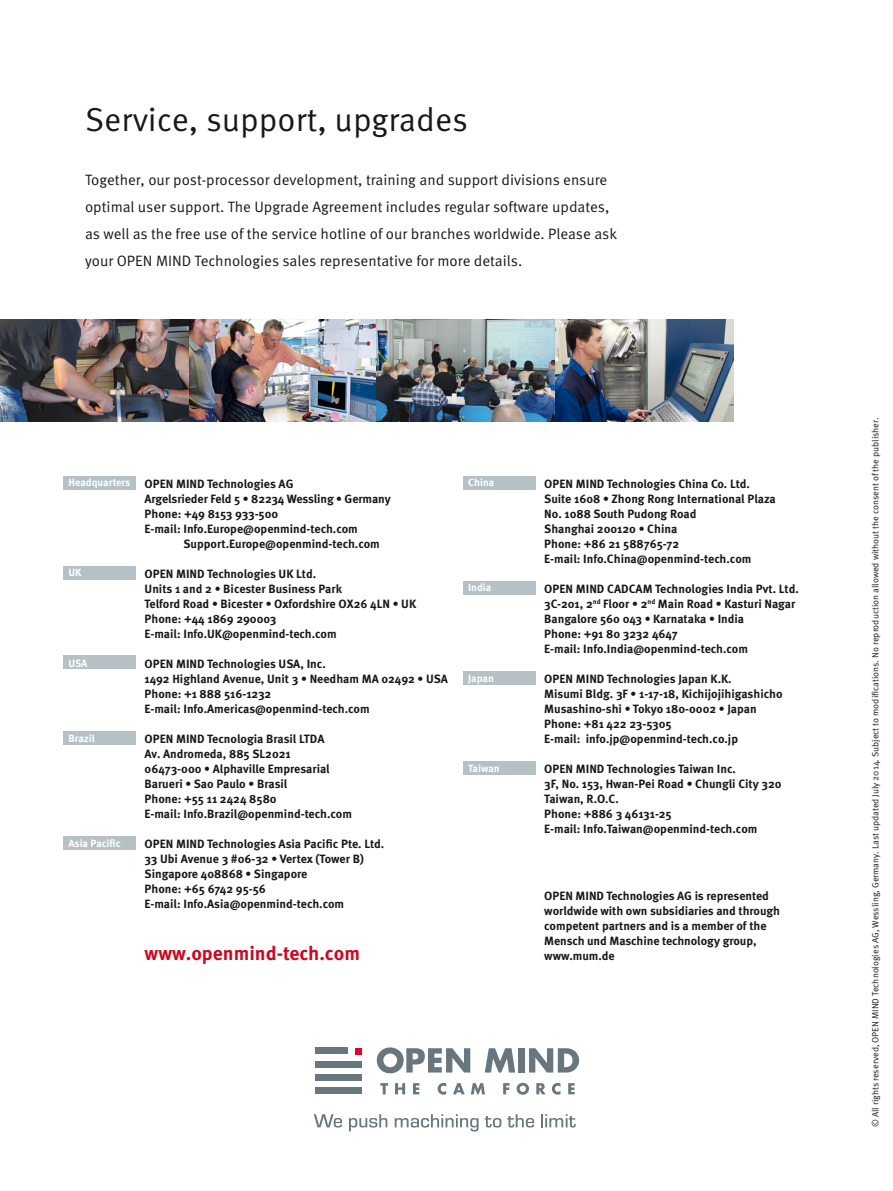
<style>
.page{position:relative;width:893px;height:1191px;background:#fff}
.page>*{position:absolute;margin:0;border:0;box-sizing:border-box;transform-origin:0 0}
.t1{font:33px "Meta Pro";color:#1a171c}
.t2{font:700 19.5px "Meta Pro";color:#cd071e}
.t3{font:15px/27px "Meta Pro";color:#1a171c}
.t4{font:700 12px/15px "Meta Pro";color:#1a171c}
.t5{font:700 10.5px "Meta Pro";color:#fff}
.t6{font:9px "Meta Pro";color:#1a171c}
</style>
<div class="page">
<img style="left:0;top:319px;width:189px;height:102px">
<img style="left:189px;top:319px;width:187px;height:102px">
<img style="left:555px;top:319px;width:178px;height:102px">
<img style="left:376px;top:319px;width:179px;height:102px">
<div style="left:64px;top:731px;width:72px;height:13px;background:#b6c1c6"></div>
<div style="left:64px;top:655px;width:72px;height:14px;background:#b6c1c6"></div>
<div style="left:64px;top:566px;width:72px;height:13px;background:#b6c1c6"></div>
<div style="left:463px;top:581px;width:73px;height:13px;background:#b6c1c6"></div>
<div style="left:463px;top:671px;width:73px;height:13px;background:#b6c1c6"></div>
<div style="left:463px;top:761px;width:73px;height:13px;background:#b6c1c6"></div>
<div style="left:64px;top:476px;width:72px;height:13px;background:#b6c1c6"></div>
<div style="left:463px;top:476px;width:73px;height:13px;background:#b6c1c6"></div>
<div style="left:64px;top:836px;width:72px;height:13px;background:#b6c1c6"></div>
<svg style="left:377px;top:1047px;width:93px;height:26px"></svg>
<svg style="left:485px;top:1048px;width:30px;height:24px"></svg>
<div style="left:518px;top:1048px;width:7px;height:24px;background:#67767f"></div>
<svg style="left:529px;top:1048px;width:50px;height:24px"></svg>
<div style="left:315px;top:1061px;width:46px;height:6px;background:#67767f"></div>
<div style="left:315px;top:1074px;width:46px;height:6px;background:#67767f"></div>
<div style="left:355px;top:1047px;width:6px;height:7px;background:#e20036"></div>
<div style="left:315px;top:1047px;width:33px;height:7px;background:#67767f"></div>
<div style="left:315px;top:1087px;width:46px;height:7px;background:#67767f"></div>
<svg style="left:380px;top:1083px;width:8px;height:11px"></svg>
<svg style="left:395px;top:1083px;width:10px;height:11px"></svg>
<svg style="left:413px;top:1083px;width:6px;height:11px"></svg>
<svg style="left:438px;top:1082px;width:8px;height:12px"></svg>
<svg style="left:453px;top:1083px;width:12px;height:11px"></svg>
<svg style="left:471px;top:1083px;width:14px;height:11px"></svg>
<svg style="left:503px;top:1083px;width:7px;height:11px"></svg>
<svg style="left:517px;top:1082px;width:12px;height:12px"></svg>
<svg style="left:536px;top:1083px;width:10px;height:11px"></svg>
<svg style="left:552px;top:1082px;width:8px;height:12px"></svg>
<svg style="left:568px;top:1083px;width:7px;height:11px"></svg>
<svg style="left:314px;top:1114px;width:28px;height:13px"></svg>
<svg style="left:349px;top:1114px;width:38px;height:17px"></svg>
<svg style="left:395px;top:1114px;width:84px;height:17px"></svg>
<svg style="left:485px;top:1116px;width:16px;height:11px"></svg>
<svg style="left:507px;top:1114px;width:27px;height:13px"></svg>
<svg style="left:541px;top:1114px;width:35px;height:13px"></svg>
<h1 class="t1" style="left:85px;top:100px;width:384px">Service, support, upgrades</h1>
<p class="t3" style="left:85px;top:167px;width:534px">Together, our post-processor development, training and support divisions ensure optimal user support. The Upgrade Agreement includes regular software updates, as well as the free use of the service hotline of our branches worldwide. Please ask your OPEN MIND Technologies sales representative for more details.</p>
<p class="t5" style="left:68px;top:476px;width:63px">Headquarters</p>
<p class="t5" style="left:68px;top:566px;width:15px">Uk</p>
<p class="t5" style="left:68px;top:656px;width:21px">USA</p>
<p class="t5" style="left:68px;top:731px;width:28px">Brazil</p>
<p class="t5" style="left:68px;top:836px;width:54px">Asia Pacific</p>
<p class="t4" style="left:145px;top:476px;width:248px">oPEN MIND Technologies AG<br>Argelsrieder Feld 5 • 82234 Wessling • Germany Phone: +49 8153 933-500<br>E-mail: Info.Europe@openmind-tech.com</p>
<p class="t4" style="left:183px;top:536px;width:198px">Support.Europe@openmind-tech.com</p>
<p class="t4" style="left:145px;top:566px;width:273px">oPEN MIND Technologies Uk Ltd.<br>Units 1 and 2 • Bicester Business Park<br>Telford Road • Bicester • Oxfordshire OX26 4LN • UK Phone: +44 1869 290003<br>E-mail: Info.Uk@openmind-tech.com</p>
<p class="t4" style="left:145px;top:656px;width:305px">oPEN MIND Technologies USA, Inc.<br>1492 Highland Avenue, Unit 3 • Needham MA 02492 • USA Phone: +1 888 516-1232<br>E-mail: Info.Americas@openmind-tech.com</p>
<p class="t4" style="left:145px;top:731px;width:209px">OPEN MIND Tecnologia Brasil LTDA<br>Av. Andromeda, 885 SL2021<br>06473-000 • Alphaville Empresarial<br>Barueri • Sao Paulo • Brasil<br>Phone: +55 11 2424 8580<br>E-mail: Info.Brazil@openmind-tech.com</p>
<p class="t4" style="left:145px;top:836px;width:241px">oPEN MIND Technologies Asia Pacific Pte. Ltd.<br>33 Ubi Avenue 3 #06-32 • Vertex (Tower B)<br>Singapore 408868 • Singapore<br>Phone: +65 6742 95-56<br>E-mail: Info.Asia@openmind-tech.com</p>
<h2 class="t2" style="left:145px;top:941px;width:217px">www.openmind-tech.com</h2>
<p class="t5" style="left:468px;top:476px;width:28px">China</p>
<p class="t5" style="left:468px;top:581px;width:25px">India</p>
<p class="t5" style="left:468px;top:671px;width:27px">Japan</p>
<p class="t5" style="left:468px;top:761px;width:33px">Taiwan</p>
<p class="t4" style="left:544px;top:476px;width:233px">oPEN MIND Technologies China Co. Ltd.<br>Suite 1608 • Zhong Rong International Plaza<br>No. 1088 South Pudong Road<br>Shanghai 200120 • China<br>Phone: +86 21 588765-72<br>E-mail: Info.China@openmind-tech.com</p>
<p class="t4" style="left:544px;top:581px;width:256px">oPEN MIND CADCAM Technologies India Pvt. Ltd.<br>3C-201, 2<sup>nd</sup> Floor • 2<sup>nd</sup> Main Road • Kasturi Nagar Bangalore 560 043 • Karnataka • India<br>Phone: +91 80 3232 4647<br>E-mail: Info.India@openmind-tech.com</p>
<p class="t4" style="left:544px;top:671px;width:240px">oPEN MIND Technologies Japan k.k.<br>Misumi Bldg. 3F • 1-17-18, Kichijojihigashicho Musashino-shi • Tokyo 180-0002 • Japan Phone: +81 422 23-5305<br>E-mail: info.jp@openmind-tech.co.jp</p>
<p class="t4" style="left:544px;top:761px;width:239px">oPEN MIND Technologies Taiwan Inc.<br>3F, No. 153, Hwan-Pei Road • Chungli City 320<br>Taiwan, R.o.C.<br>Phone: +886 3 46131-25<br>E-mail: Info.Taiwan@openmind-tech.com</p>
<p class="t4" style="left:544px;top:888px;width:237px">oPEN MIND Technologies AG is represented worldwide with own subsidiaries and through competent partners and is a member of the Mensch und Maschine technology group, www.mum.de</p>
<p class="t6" style="left:870px;top:1127px;width:711px;rotate:-90deg">© All rights reserved, OPEN MIND Technologies AG, Wessling, Germany. Last updated July 2014. Subject to modifications. No reproduction allowed without the consent of the publisher.</p>
</div>
